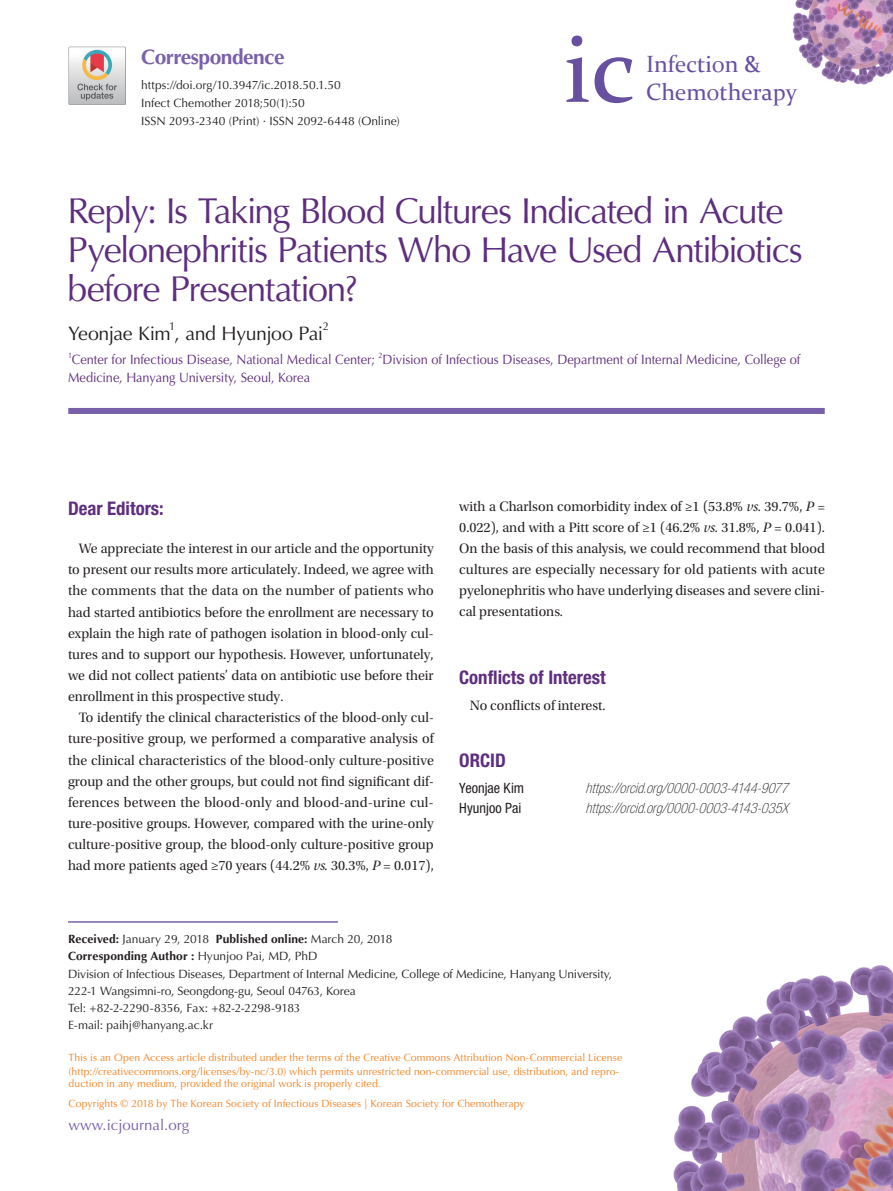
<style>
.page{position:relative;width:893px;height:1191px;background:#fff}
.page>*{position:absolute;margin:0;border:0;box-sizing:border-box;transform-origin:0 0}
.t1{font:36px/39px "Optima LT Std";letter-spacing:-.04em;color:#5e2e7e}
.t2{font:23.55px/28.2px "Constantia";color:#6850a1}
.t3{font:700 21px "Optima LT Std";letter-spacing:-.025em;color:#7960aa}
.t4{font:19.5px "Optima LT Std";letter-spacing:-.025em;color:#231f20}
.t5{font:700 condensed 18.75px "Helvetica Neue";color:#5e2e7e}
.t6{font:15px "Optima LT Std";color:#7960aa}
.t7{font:14.25px/21.1px "Utopia Std Subh";color:#231f20;text-align:justify}
.t8{font:italic 100 condensed 14.25px "Helvetica Neue";color:#231f20}
.t9{font:condensed 14.25px "Helvetica Neue";color:#231f20}
.t10{font:13.5px "Optima LT Std";letter-spacing:-.005em;color:#5e2e7e;scale:.95 1}
.t11{font:12px/17.2px "Optima LT Std";letter-spacing:-.01em;color:#231f20}
.t12{font:11.4px "Optima LT Std";color:#231f20}
.t13{font:10.5px/13.5px "Optima LT Std";letter-spacing:.005em;color:#f58220}
.t14{font:7.8px "Optima LT Std";color:#5e2e7e;scale:.95 1}
.s1{font-family:"Utopia Std Subh It"}
.s2{font-weight:700}
</style>
<div class="page">
<img style="left:673px;top:965px;width:220px;height:226px">
<img style="left:792px;top:0;width:101px;height:85px">
<svg style="left:566px;top:36px;width:66px;height:67px"></svg>
<div style="left:68px;top:408px;width:757px;height:6px;background:#7960aa"></div>
<hr style="left:68px;top:921px;width:270px;height:1px;background:#7960aa">
<img style="left:68px;top:47px;width:58px;height:57px">
<h3 class="t3" style="left:141px;top:44px;width:145px">Correspondence</h3>
<p class="t11" style="left:141px;top:76px;width:260px;line-height:18px">https://doi.org/10.3947/ic.2018.50.1.50<br>Infect Chemother 2018;50(1):50<br>ISSN 2093-2340 (Print) · ISSN 2092-6448 (Online)</p>
<h2 class="t2" style="left:646px;top:49px;width:152px">Infection &amp;<br>Chemotherapy</h2>
<h1 class="t1" style="left:67px;top:192px;width:737px">Reply: Is Taking Blood Cultures Indicated in Acute<br>Pyelonephritis Patients Who Have Used Antibiotics before Presentation?</h1>
<h3 class="t4" style="left:68px;top:321px;width:257px">Yeonjae Kim , and Hyunjoo Pai</h3>
<p class="t12" style="left:169px;top:320px;width:8px">1</p>
<p class="t12" style="left:323px;top:320px;width:8px">2</p>
<p class="t14" style="left:68px;top:350px;width:6px">1</p>
<p class="t10" style="left:72px;top:352px;width:321px">Center for Infectious Disease, National Medical Center;</p>
<p class="t14" style="left:379px;top:350px;width:6px">2</p>
<p class="t10" style="left:383px;top:352px;width:441px">Division of Infectious Diseases, Department of Internal Medicine, College of</p>
<p class="t10" style="left:68px;top:369px;width:256px">Medicine, Hanyang University, Seoul, Korea</p>
<h3 class="t5" style="left:68px;top:497px;width:97px">Dear Editors:</h3>
<p class="t7" style="left:68px;top:538px;width:367px;text-indent:11px">We appreciate the interest in our article and the opportunity to present our results more articulately. Indeed, we agree with the comments that the data on the number of patients who had started antibiotics before the enrollment are necessary to explain the high rate of pathogen isolation in blood-only cul&shy;tures and to support our hypothesis. However, unfortunately, we did not collect patients’ data on antibiotic use before their enrollment in this prospective study.</p>
<p class="t7" style="left:68px;top:707px;width:367px;text-indent:11px">To identify the clinical characteristics of the blood-only cul&shy;ture-positive group, we performed a comparative analysis of the clinical characteristics of the blood-only culture-positive group and the other groups, but could not find significant dif&shy;ferences between the blood-only and blood-and-urine cul&shy;ture-positive groups. However, compared with the urine-only culture-positive group, the blood-only culture-positive group had more patients aged ≥70 years (44.2% <span class="s1">vs.</span> 30.3%, <span class="s1">P</span> = 0.017),</p>
<p class="t7" style="left:459px;top:496px;width:367px">with a Charlson comorbidity index of ≥1 (53.8% <span class="s1">vs.</span> 39.7%, <span class="s1">P</span> = 0.022), and with a Pitt score of ≥1 (46.2% <span class="s1">vs.</span> 31.8%, <span class="s1">P</span> = 0.041).<br>On the basis of this analysis, we could recommend that blood cultures are especially necessary for old patients with acute pyelonephritis who have underlying diseases and severe clini&shy;cal presentations.</p>
<h3 class="t5" style="left:459px;top:666px;width:148px">Conflicts of Interest</h3>
<p class="t7" style="left:470px;top:695px;width:137px">No conflicts of interest.</p>
<h3 class="t5" style="left:459px;top:749px;width:48px">ORCID</h3>
<p class="t9" style="left:459px;top:780px;width:66px">Yeonjae Kim</p>
<p class="t8" style="left:585px;top:780px;width:208px">https://orcid.org/0000-0003-4144-9077</p>
<p class="t9" style="left:459px;top:799px;width:64px">Hyunjoo Pai</p>
<p class="t8" style="left:585px;top:800px;width:208px">https://orcid.org/0000-0003-4143-035X</p>
<p class="t11" style="left:68px;top:930px;width:546px"><span class="s2">Received:</span> January 29, 2018 <span class="s2">Published online:</span> March 20, 2018<br><span class="s2">Corresponding Author :</span> Hyunjoo Pai, MD, PhD<br>Division of Infectious Diseases, Department of Internal Medicine, College of Medicine, Hanyang University, 222-1 Wangsimni-ro, Seongdong-gu, Seoul 04763, Korea<br>Tel: +82-2-2290-8356, Fax: +82-2-2298-9183<br>E-mail: paihj@hanyang.ac.kr</p>
<p class="t13" style="left:69px;top:1051px;width:555px">This is an Open Access article distributed under the terms of the Creative Commons Attribution Non-Commercial License (http://creativecommons.org/licenses/by-nc/3.0) which permits unrestricted non-commercial use, distribution, and repro-</p>
<p class="t13" style="left:69px;top:1073px;width:458px;line-height:20.5px">duction in any medium, provided the original work is properly cited.<br>Copyrights © 2018 by The Korean Society of Infectious Diseases | Korean Society for Chemotherapy</p>
<p class="t6" style="left:69px;top:1116px;width:122px">www.icjournal.org</p>
</div>
